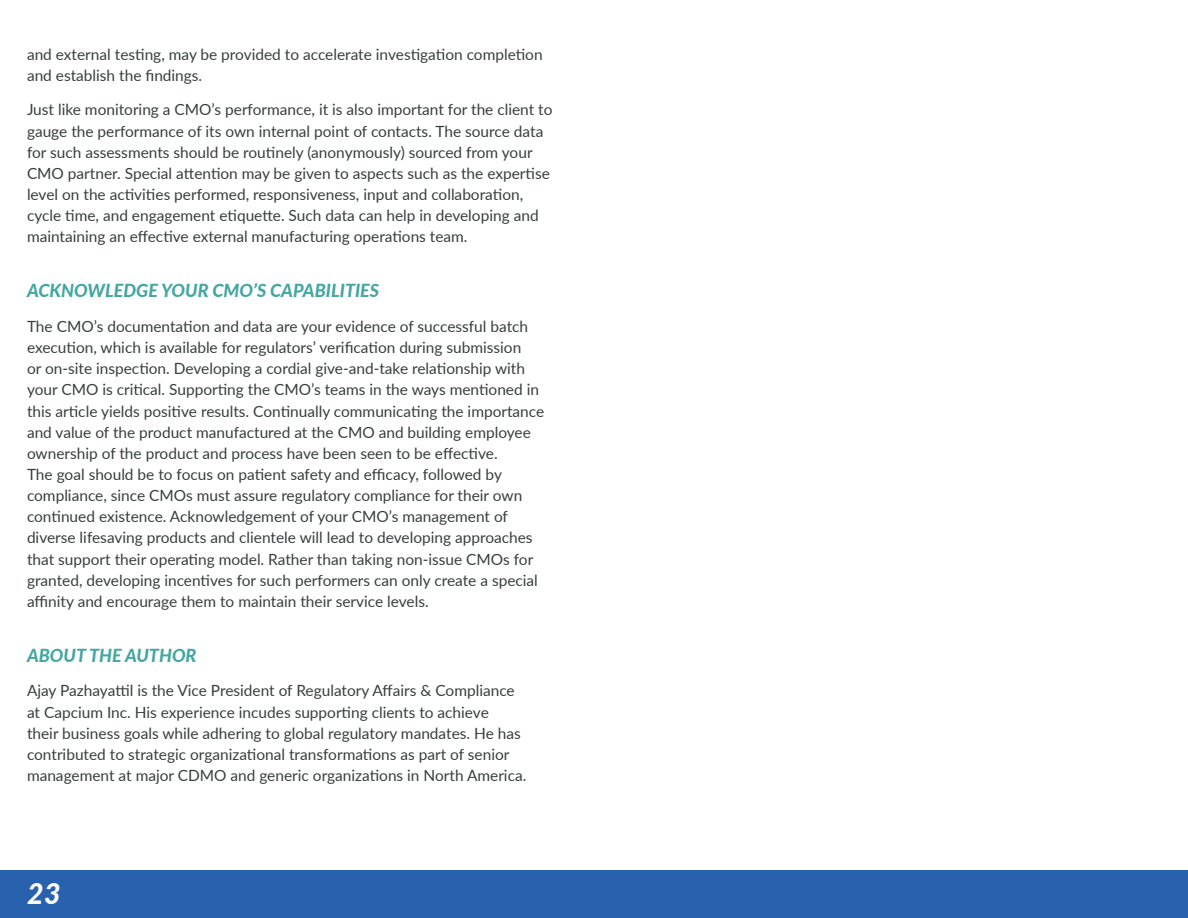
<style>
.page{position:relative;width:1188px;height:918px;background:#fff}
.page>*{position:absolute;margin:0;border:0;box-sizing:border-box;transform-origin:0 0}
.Page_Numbers{font:italic 800 28.5px "Lato";color:#fff}
.InText_Header{font:italic 800 18px "Lato";color:#45a7a2}
.Body{font:15.45px/21.1px "Lato";color:#383d3d}
</style>
<div class="page">
<div style="left:0;top:870px;width:1188px;height:48px;background:#2861ad"></div>
<p class="Body" style="left:27px;top:43px;width:517px">and external testing, may be provided to accelerate investigation completion and establish the findings.</p>
<p class="Body" style="left:27px;top:99px;width:527px">Just like monitoring a CMO’s performance, it is also important for the client to gauge the performance of its own internal point of contacts. The source data for such assessments should be routinely (anonymously) sourced from your CMO partner. Special attention may be given to aspects such as the expertise level on the activities performed, responsiveness, input and collaboration, cycle time, and engagement etiquette. Such data can help in developing and maintaining an effective external manufacturing operations team.</p>
<p class="InText_Header" style="left:27px;top:277px;width:354px">ACKNOWLEDGE YOUR CMO’S CAPABILITIES</p>
<p class="Body" style="left:27px;top:315px;width:519px">The CMO’s documentation and data are your evidence of successful batch execution, which is available for regulators’ verification during submission<br>or on-site inspection. Developing a cordial give-and-take relationship with your CMO is critical. Supporting the CMO’s teams in the ways mentioned in this article yields positive results. Continually communicating the importance and value of the product manufactured at the CMO and building employee ownership of the product and process have been seen to be effective.<br>The goal should be to focus on patient safety and efficacy, followed by compliance, since CMOs must assure regulatory compliance for their own continued existence. Acknowledgement of your CMO’s management of diverse lifesaving products and clientele will lead to developing approaches that support their operating model. Rather than taking non-issue CMOs for granted, developing incentives for such performers can only create a special affinity and encourage them to maintain their service levels.</p>
<p class="InText_Header" style="left:27px;top:642px;width:171px">ABOUT THE AUTHOR</p>
<p class="Body" style="left:27px;top:680px;width:501px">Ajay Pazhayattil is the Vice President of Regulatory Affairs &amp; Compliance at Capcium Inc. His experience incudes supporting clients to achieve<br>their business goals while adhering to global regulatory mandates. He has contributed to strategic organizational transformations as part of senior management at major CDMO and generic organizations in North America.</p>
<p class="Page_Numbers" style="left:27px;top:872px;width:35px">23</p>
</div>
